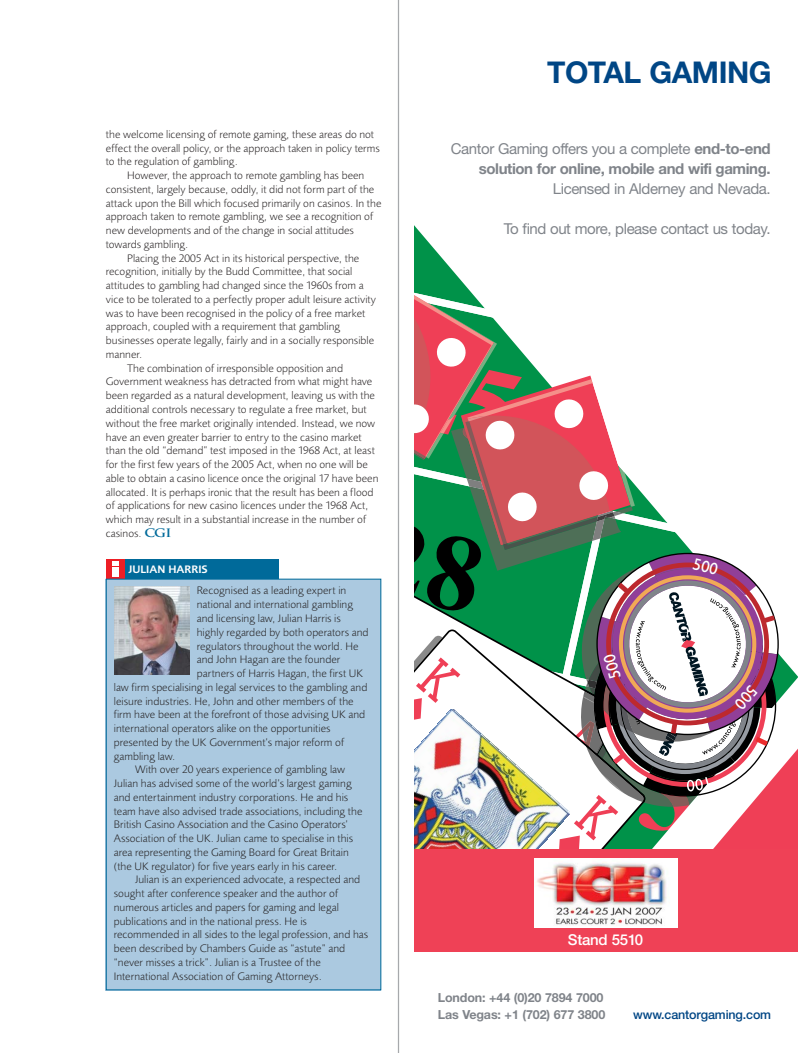
<style>
.page{position:relative;width:798px;height:1053px;background:#fff}
.page>*{position:absolute;margin:0;border:0;box-sizing:border-box;transform-origin:0 0}
.t1{font:30px "Helvetica Neue Bold+GRTUFH";letter-spacing:-.015em;color:#004685}
.t2{font:15px "Helvetica Neue Roman+NBDTZF";letter-spacing:-.03em;color:#80848a}
.t3{font:15px "Helvetica Neue Bold+GRTUFH";letter-spacing:-.03em;color:#80848a}
.t4{font:15px "Helvetica Neue Medium+QHVUOW";letter-spacing:-.015em;color:#fff}
.t5{font:12.5px/17.5px "Helvetica Neue Bold+GRTUFH";letter-spacing:-.01em;color:#80848a}
.t6{font:12.5px "Helvetica Neue Medium+QHVUOW";letter-spacing:-.01em;color:#004685}
.t7{font:300 11.25px/13.8px "EADS Sans";color:#231f20}
.t8{font:700 11.25px "EADS Sans";color:#fff}
.s1{font-family:"Helios S Si";font-weight:700;color:#006a9a}
.s2{font-family:"Helvetica Neue Bold+GRTUFH"}
</style>
<div class="page">
<hr style="left:398px;top:1px;width:1px;height:1051px;background:#a7a9ac">
<div style="left:106px;top:559px;width:172px;height:25px;background:#006a9a"></div>
<div style="left:106px;top:559px;width:18px;height:22px;background:#ed1e25"></div>
<div style="left:106px;top:579px;width:275px;height:411px;background:#abc9e0"></div>
<div style="left:106px;top:578px;width:275px;height:412px;border:1px solid #006a9a"></div>
<div style="left:112px;top:567px;width:6px;height:10px;background:#fff"></div>
<svg style="left:112px;top:561px;width:6px;height:4px"></svg>
<img style="left:115px;top:586px;width:74px;height:88px">
<svg style="left:414px;top:225px;width:384px;height:727px"></svg>
<p class="t7" style="left:106px;top:128px;width:275px">the welcome licensing of remote gaming, these areas do not effect the overall policy, or the approach taken in policy terms to the regulation of gambling.</p>
<p class="t7" style="left:127px;top:169px;width:238px">However, the approach to remote gambling has been</p>
<p class="t7" style="left:106px;top:183px;width:270px">consistent, largely because, oddly, it did not form part of the</p>
<p class="t7" style="left:106px;top:197px;width:277px">attack upon the Bill which focused primarily on casinos. In the</p>
<p class="t7" style="left:106px;top:211px;width:269px">approach taken to remote gambling, we see a recognition of</p>
<p class="t7" style="left:106px;top:224px;width:249px">new developments and of the change in social attitudes</p>
<p class="t7" style="left:106px;top:238px;width:84px">towards gambling.</p>
<p class="t7" style="left:127px;top:252px;width:233px">Placing the 2005 Act in its historical perspective, the</p>
<p class="t7" style="left:106px;top:266px;width:248px">recognition, initially by the Budd Committee, that social</p>
<p class="t7" style="left:106px;top:279px;width:259px">attitudes to gambling had changed since the 1960s from a</p>
<p class="t7" style="left:106px;top:293px;width:271px">vice to be tolerated to a perfectly proper adult leisure activity</p>
<p class="t7" style="left:106px;top:307px;width:261px">was to have been recognised in the policy of a free market</p>
<p class="t7" style="left:106px;top:321px;width:236px">approach, coupled with a requirement that gambling</p>
<p class="t7" style="left:106px;top:334px;width:270px">businesses operate legally, fairly and in a socially responsible</p>
<p class="t7" style="left:106px;top:348px;width:38px">manner.</p>
<p class="t7" style="left:127px;top:362px;width:217px">The combination of irresponsible opposition and</p>
<p class="t7" style="left:106px;top:376px;width:268px">Government weakness has detracted from what might have</p>
<p class="t7" style="left:106px;top:389px;width:270px">been regarded as a natural development, leaving us with the</p>
<p class="t7" style="left:106px;top:403px;width:262px">additional controls necessary to regulate a free market, but</p>
<p class="t7" style="left:106px;top:417px;width:271px">without the free market originally intended. Instead, we now</p>
<p class="t7" style="left:106px;top:431px;width:257px">have an even greater barrier to entry to the casino market</p>
<p class="t7" style="left:106px;top:444px;width:270px">than the old “demand” test imposed in the 1968 Act, at least</p>
<p class="t7" style="left:106px;top:458px;width:263px">for the first few years of the 2005 Act, when no one will be</p>
<p class="t7" style="left:106px;top:472px;width:274px">able to obtain a casino licence once the original 17 have been</p>
<p class="t7" style="left:106px;top:486px;width:269px">allocated. It is perhaps ironic that the result has been a flood</p>
<p class="t7" style="left:106px;top:499px;width:264px">of applications for new casino licences under the 1968 Act,</p>
<p class="t7" style="left:106px;top:513px;width:262px">which may result in a substantial increase in the number of</p>
<p class="t7" style="left:106px;top:527px;width:67px">casinos. <span class="s1">CGI</span></p>
<p class="t8" style="left:128px;top:564px;width:81px">JULIAN HARRIS</p>
<p class="t7" style="left:197px;top:585px;width:151px">Recognised as a leading expert in</p>
<p class="t7" style="left:197px;top:598px;width:158px">national and international gambling</p>
<p class="t7" style="left:197px;top:612px;width:146px">and licensing law, Julian Harris is</p>
<p class="t7" style="left:197px;top:626px;width:173px">highly regarded by both operators and</p>
<p class="t7" style="left:197px;top:640px;width:163px">regulators throughout the world. He</p>
<p class="t7" style="left:197px;top:653px;width:145px">and John Hagan are the founder</p>
<p class="t7" style="left:197px;top:667px;width:168px">partners of Harris Hagan, the first UK</p>
<p class="t7" style="left:114px;top:681px;width:255px">law firm specialising in legal services to the gambling and</p>
<p class="t7" style="left:114px;top:695px;width:241px">leisure industries. He, John and other members of the</p>
<p class="t7" style="left:114px;top:708px;width:253px">firm have been at the forefront of those advising UK and</p>
<p class="t7" style="left:114px;top:722px;width:218px">international operators alike on the opportunities</p>
<p class="t7" style="left:114px;top:736px;width:232px">presented by the UK Government’s major reform of</p>
<p class="t7" style="left:114px;top:750px;width:63px">gambling law.</p>
<p class="t7" style="left:135px;top:763px;width:211px">With over 20 years experience of gambling law</p>
<p class="t7" style="left:114px;top:777px;width:239px">Julian has advised some of the world’s largest gaming</p>
<p class="t7" style="left:114px;top:791px;width:236px">and entertainment industry corporations. He and his</p>
<p class="t7" style="left:114px;top:805px;width:250px">team have also advised trade associations, including the</p>
<p class="t7" style="left:114px;top:818px;width:236px">British Casino Association and the Casino Operators’</p>
<p class="t7" style="left:114px;top:832px;width:241px">Association of the UK. Julian came to specialise in this</p>
<p class="t7" style="left:114px;top:846px;width:236px">area representing the Gaming Board for Great Britain</p>
<p class="t7" style="left:114px;top:860px;width:225px">(the UK regulator) for five years early in his career.</p>
<p class="t7" style="left:135px;top:873px;width:227px">Julian is an experienced advocate, a respected and</p>
<p class="t7" style="left:114px;top:887px;width:226px">sought after conference speaker and the author of</p>
<p class="t7" style="left:114px;top:901px;width:226px">numerous articles and papers for gaming and legal</p>
<p class="t7" style="left:114px;top:915px;width:194px">publications and in the national press. He is</p>
<p class="t7" style="left:114px;top:928px;width:256px">recommended in all sides to the legal profession, and has</p>
<p class="t7" style="left:114px;top:942px;width:233px">been described by Chambers Guide as “astute” and</p>
<p class="t7" style="left:114px;top:956px;width:208px">“never misses a trick”. Julian is a Trustee of the</p>
<p class="t7" style="left:114px;top:970px;width:209px">International Association of Gaming Attorneys.</p>
<h1 class="t1" style="left:547px;top:61px;width:226px">TOTAL GAMING</h1>
<h2 class="t2" style="left:450px;top:143px;width:321px">Cantor Gaming offers you a complete <span class="s2">end-to-end</span></h2>
<h2 class="t3" style="left:478px;top:163px;width:293px">solution for online, mobile and wifi gaming.</h2>
<h2 class="t2" style="left:552px;top:183px;width:219px">Licensed in Alderney and Nevada.</h2>
<h2 class="t2" style="left:503px;top:223px;width:268px">To find out more, please contact us today.</h2>
<h2 class="t4" style="left:567px;top:934px;width:77px">Stand 5510</h2>
<p class="t5" style="left:437px;top:989px;width:169px">London: +44 (0)20 7894 7000<br>Las Vegas: +1 (702) 677 3800</p>
<p class="t6" style="left:633px;top:1010px;width:139px">www.cantorgaming.com</p>
</div>
